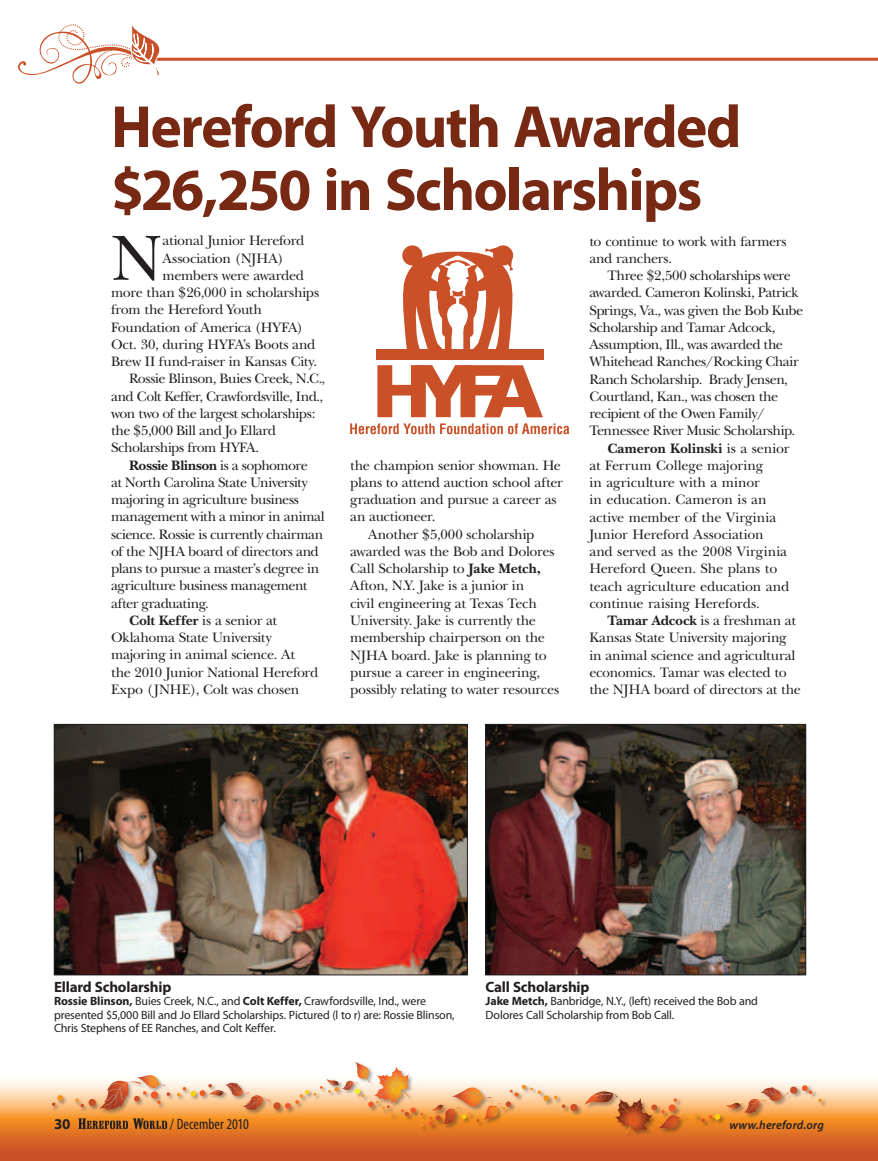
<style>
.page{position:relative;width:878px;height:1161px;background:#fff}
.page>*{position:absolute;margin:0;border:0;box-sizing:border-box;transform-origin:0 0}
.t1{font:66.45px "New Baskerville";color:#231f20}
.t2{font:700 60px/63px "Myriad Pro";letter-spacing:-.03em;color:#772913}
.t3{font:700 15px "Myriad Pro";letter-spacing:-.015em;color:#231f20}
.t4{font:condensed 15px "Myriad Pro";letter-spacing:.005em;color:#231f20}
.t5{font:14.25px/17.2px "New Baskerville";letter-spacing:-.02em;color:#231f20}
.t6{font:14.25px "New Baskerville";letter-spacing:.005em;color:#231f20}
.t7{font:700 14.25px "New Baskerville";letter-spacing:-.005em;color:#231f20}
.t8{font:14.25px "New Baskerville";letter-spacing:-.04em;color:#231f20}
.t9{font:700 14.25px "New Baskerville";letter-spacing:.015em;color:#231f20}
.t10{font:12px/13.5px "Myriad Pro";letter-spacing:-.015em;color:#231f20}
.t11{font:italic 600 12px "Myriad Pro";letter-spacing:.015em;color:#231f20}
.s1{font-weight:400}
.s2{font-weight:700}
</style>
<div class="page">
<svg style="left:0;top:1080px;width:878px;height:81px;background:#d76c38"></svg>
<div style="left:51px;top:1061px;width:775px;height:77px;background:#231f20;opacity:.4"></div>
<svg style="left:52px;top:1095px;width:11px;height:11px"></svg>
<svg style="left:75px;top:1075px;width:95px;height:35px"></svg>
<svg style="left:584px;top:1091px;width:101px;height:42px;background:#db8b4f"></svg>
<svg style="left:818px;top:1098px;width:4px;height:5px"></svg>
<svg style="left:693px;top:1085px;width:119px;height:37px;background:#efb176"></svg>
<svg style="left:177px;top:1061px;width:401px;height:65px"></svg>
<hr style="left:139px;top:58px;width:739px;height:3px;background:#ca5027">
<svg style="left:18px;top:24px;width:145px;height:60px"></svg>
<img style="left:56px;top:726px;width:409px;height:247px">
<div style="left:54px;top:724px;width:413px;height:251px;border:1px solid #231f20"></div>
<img style="left:487px;top:726px;width:317px;height:247px">
<div style="left:485px;top:724px;width:321px;height:251px;border:1px solid #231f20"></div>
<svg style="left:402px;top:245px;width:20px;height:21px"></svg>
<svg style="left:493px;top:245px;width:20px;height:21px"></svg>
<svg style="left:402px;top:247px;width:112px;height:102px"></svg>
<svg style="left:377px;top:365px;width:166px;height:52px"></svg>
<div style="left:376px;top:349px;width:167px;height:10px;background:#ca5027"></div>
<svg style="left:350px;top:423px;width:84px;height:11px"></svg>
<svg style="left:440px;top:423px;width:129px;height:11px"></svg>
<svg style="left:78px;top:1118px;width:89px;height:11px"></svg>
<h2 class="t2" style="left:111px;top:96px;width:631px">Hereford Youth Awarded $26,250 in Scholarships</h2>
<h1 class="t1" style="left:111px;top:220px;width:52px">N</h1>
<p class="t5" style="left:162px;top:232px;width:143px">ational Junior Hereford</p>
<p class="t5" style="left:589px;top:232px;width:199px">to continue to work with farmers and ranchers.</p>
<p class="t5" style="left:607px;top:267px;width:185px">Three $2,500 scholarships were</p>
<p class="t5" style="left:589px;top:284px;width:211px">awarded. Cameron Kolinski, Patrick</p>
<p class="t5" style="left:589px;top:301px;width:215px">Springs, Va., was given the Bob Kube</p>
<p class="t5" style="left:589px;top:319px;width:188px">Scholarship and Tamar Adcock,</p>
<p class="t5" style="left:589px;top:336px;width:195px">Assumption, Ill., was awarded the</p>
<p class="t5" style="left:589px;top:353px;width:211px">Whitehead Ranches/Rocking Chair</p>
<p class="t5" style="left:589px;top:370px;width:200px">Ranch Scholarship. Brady Jensen,</p>
<p class="t5" style="left:589px;top:388px;width:190px">Courtland, Kan., was chosen the</p>
<p class="t8" style="left:589px;top:405px;width:177px">recipient of the Owen Family/</p>
<p class="t5" style="left:589px;top:422px;width:207px">Tennessee River Music Scholarship.</p>
<p class="t9" style="left:607px;top:440px;width:184px">Cameron Kolinski <span class="s1">is a senior</span></p>
<p class="t5" style="left:589px;top:457px;width:175px">at Ferrum College majoring</p>
<p class="t6" style="left:589px;top:474px;width:172px">in agriculture with a minor</p>
<p class="t5" style="left:589px;top:491px;width:179px">in education. Cameron is an</p>
<p class="t5" style="left:589px;top:508px;width:188px">active member of the Virginia</p>
<p class="t5" style="left:589px;top:526px;width:176px">Junior Hereford Association</p>
<p class="t6" style="left:589px;top:543px;width:199px">and served as the 2008 Virginia</p>
<p class="t5" style="left:589px;top:560px;width:189px">Hereford Queen. She plans to</p>
<p class="t5" style="left:589px;top:578px;width:201px">teach agriculture education and</p>
<p class="t5" style="left:589px;top:595px;width:172px">continue raising Herefords.</p>
<p class="t5" style="left:607px;top:612px;width:190px"><span class="s2">Tamar Adcock</span> is a freshman at</p>
<p class="t5" style="left:589px;top:629px;width:199px">Kansas State University majoring</p>
<p class="t5" style="left:589px;top:647px;width:208px">in animal science and agricultural</p>
<p class="t5" style="left:589px;top:664px;width:199px">economics. Tamar was elected to</p>
<p class="t5" style="left:589px;top:681px;width:213px">the NJHA board of directors at the</p>
<p class="t5" style="left:162px;top:249px;width:122px">Association (NJHA)</p>
<p class="t5" style="left:162px;top:267px;width:143px">members were awarded</p>
<p class="t5" style="left:111px;top:284px;width:210px">more than $26,000 in scholarships</p>
<p class="t5" style="left:111px;top:301px;width:152px">from the Hereford Youth</p>
<p class="t5" style="left:111px;top:318px;width:194px">Foundation of America (HYFA)</p>
<p class="t5" style="left:111px;top:336px;width:206px">Oct. 30, during HYFA’s Boots and</p>
<p class="t5" style="left:111px;top:353px;width:208px">Brew II fund-raiser in Kansas City.</p>
<p class="t5" style="left:129px;top:370px;width:198px">Rossie Blinson, Buies Creek, N.C.,</p>
<p class="t5" style="left:111px;top:387px;width:214px">and Colt Keffer, Crawfordsville, Ind.,</p>
<p class="t5" style="left:111px;top:405px;width:206px">won two of the largest scholarships:</p>
<p class="t5" style="left:111px;top:422px;width:166px">the $5,000 Bill and Jo Ellard</p>
<p class="t5" style="left:111px;top:439px;width:150px">Scholarships from HYFA.</p>
<p class="t7" style="left:129px;top:457px;width:180px">Rossie Blinson <span class="s1">is a sophomore</span></p>
<p class="t5" style="left:111px;top:474px;width:198px">at North Carolina State University</p>
<p class="t5" style="left:111px;top:491px;width:189px">majoring in agriculture business</p>
<p class="t5" style="left:111px;top:508px;width:215px">management with a minor in animal</p>
<p class="t5" style="left:111px;top:525px;width:214px">science. Rossie is currently chairman</p>
<p class="t5" style="left:111px;top:543px;width:209px">of the NJHA board of directors and</p>
<p class="t5" style="left:111px;top:560px;width:210px">plans to pursue a master’s degree in</p>
<p class="t5" style="left:111px;top:577px;width:198px">agriculture business management</p>
<p class="t5" style="left:111px;top:594px;width:99px">after graduating.</p>
<p class="t5" style="left:129px;top:612px;width:149px"><span class="s2">Colt Keffer</span> is a senior at</p>
<p class="t5" style="left:111px;top:629px;width:162px">Oklahoma State University</p>
<p class="t5" style="left:111px;top:646px;width:185px">majoring in animal science. At</p>
<p class="t5" style="left:111px;top:664px;width:209px">the 2010 Junior National Hereford</p>
<p class="t5" style="left:111px;top:681px;width:190px">Expo (JNHE), Colt was chosen</p>
<p class="t5" style="left:350px;top:457px;width:212px">the champion senior showman. He</p>
<p class="t5" style="left:350px;top:474px;width:214px">plans to attend auction school after</p>
<p class="t5" style="left:350px;top:491px;width:208px">graduation and pursue a career as</p>
<p class="t5" style="left:350px;top:508px;width:87px">an auctioneer.</p>
<p class="t5" style="left:368px;top:526px;width:168px">Another $5,000 scholarship</p>
<p class="t5" style="left:350px;top:543px;width:206px">awarded was the Bob and Dolores</p>
<p class="t5" style="left:350px;top:560px;width:192px">Call Scholarship to <span class="s2">Jake Metch,</span></p>
<p class="t5" style="left:350px;top:577px;width:176px">Afton, N.Y. Jake is a junior in</p>
<p class="t5" style="left:350px;top:595px;width:188px">civil engineering at Texas Tech</p>
<p class="t5" style="left:350px;top:612px;width:187px">University. Jake is currently the</p>
<p class="t5" style="left:350px;top:629px;width:196px">membership chairperson on the</p>
<p class="t5" style="left:350px;top:646px;width:198px">NJHA board. Jake is planning to</p>
<p class="t5" style="left:350px;top:664px;width:191px">pursue a career in engineering,</p>
<p class="t5" style="left:350px;top:681px;width:210px">possibly relating to water resources</p>
<p class="t3" style="left:54px;top:978px;width:119px">Ellard Scholarship</p>
<p class="t10" style="left:54px;top:995px;width:402px"><span class="s2">Rossie Blinson,</span> Buies Creek, N.C., and <span class="s2">Colt Keffer,</span> Crawfordsville, Ind., were presented $5,000 Bill and Jo Ellard Scholarships. Pictured (l to r) are: Rossie Blinson,<br>Chris Stephens of EE Ranches, and Colt Keffer.</p>
<p class="t3" style="left:485px;top:978px;width:105px">Call Scholarship</p>
<p class="t10" style="left:485px;top:995px;width:274px"><span class="s2">Jake Metch,</span> Banbridge, N.Y., (left) received the Bob and<br>Dolores Call Scholarship from Bob Call.</p>
<p class="t3" style="left:54px;top:1115px;width:18px">30</p>
<p class="t4" style="left:170px;top:1116px;width:80px">/ December 2010</p>
<p class="t11" style="left:729px;top:1118px;width:96px">www.hereford.org</p>
</div>
